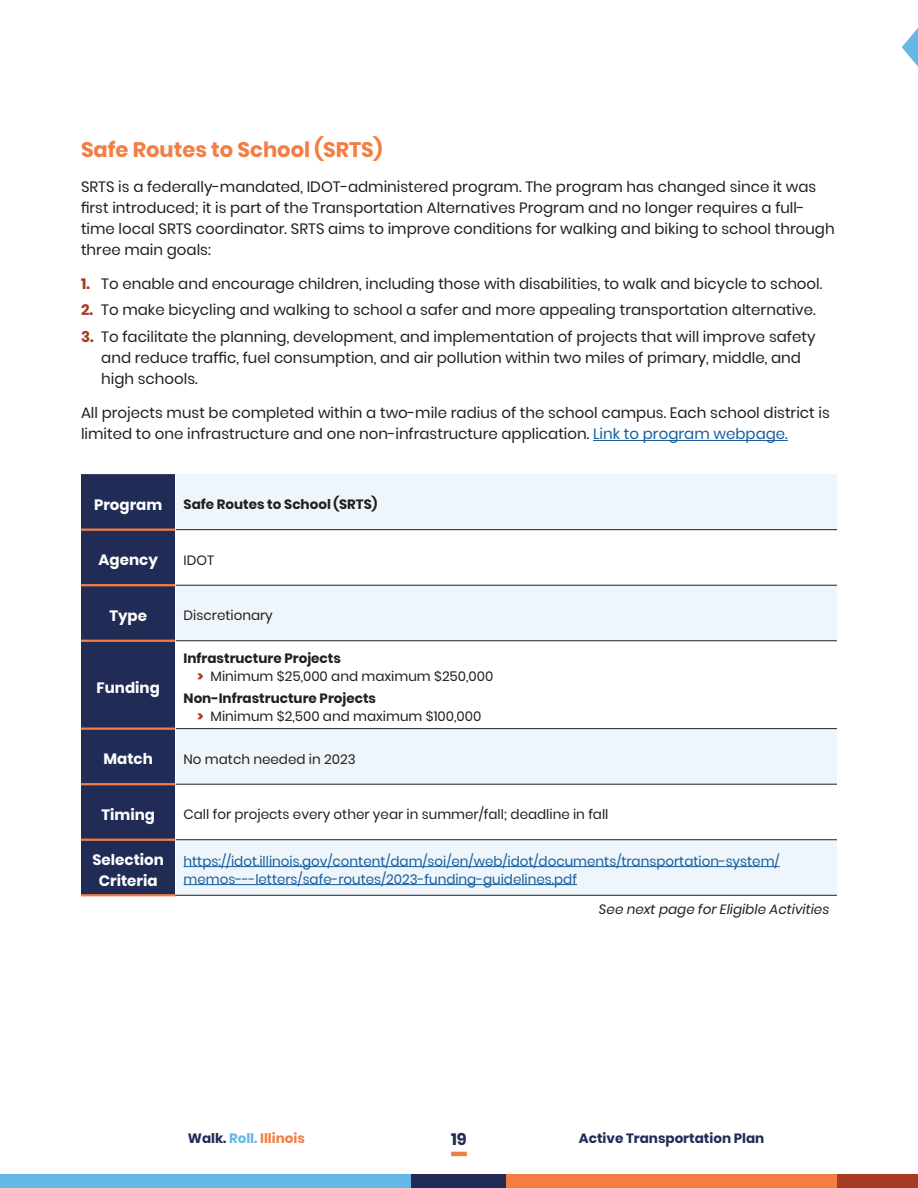
<style>
.page{position:relative;width:918px;height:1188px;background:#fff}
.page>*{position:absolute;margin:0;border:0;box-sizing:border-box;transform-origin:0 0}
.t1{font:700 21px "Poppins";color:#f47d44}
.t2{font:700 16.5px "Poppins";color:#202c55}
.Body{font:15px/21px "Poppins";color:#231f20}
.Table_Header{font:700 15px/21px "Poppins";color:#fff;text-align:center}
.Table_entry{font:13.5px "Poppins";color:#231f20}
.Table_entry-2{font:13.5px/18px "Poppins";color:#175d9e}
.Table_entry-3{font:700 13.5px "Poppins";color:#231f20}
.Table_entry-4{font:italic 13.5px "Poppins";color:#231f20}
.t3{font:700 13.5px "Poppins";color:#202c55}
.t4{font:700 13.5px "Poppins";color:#f47d44}
.s1{font-weight:700;color:#a53c22}
.s2{color:#175d9e}
.s3{font-weight:800;color:#a53c22}
.s4{color:#202c55}
.s5{color:#65b7e6}
</style>
<div class="page">
<div style="left:506px;top:1174px;width:331px;height:14px;background:#f47d44"></div>
<div style="left:0;top:1174px;width:412px;height:14px;background:#65b7e6"></div>
<div style="left:837px;top:1174px;width:81px;height:14px;background:#a53c22"></div>
<hr style="left:451px;top:1152px;width:16px;height:4px;background:#f47d44">
<div style="left:412px;top:1174px;width:94px;height:14px;background:#202c55"></div>
<svg style="left:902px;top:28px;width:16px;height:39px"></svg>
<hr style="left:593px;top:440px;width:195px;height:1px;background:#175d9e">
<div style="left:81px;top:474px;width:94px;height:420px;background:#202c55"></div>
<svg style="left:176px;top:474px;width:661px;height:421px;fill:#eef6fc"></svg>
<hr style="left:81px;top:529px;width:94px;height:2px;background:#f47d44">
<hr style="left:81px;top:728px;width:94px;height:2px;background:#f47d44">
<hr style="left:81px;top:783px;width:94px;height:2px;background:#f47d44">
<hr style="left:81px;top:839px;width:94px;height:2px;background:#f47d44">
<hr style="left:81px;top:894px;width:95px;height:2px;background:#f47d44">
<hr style="left:176px;top:728px;width:661px;height:1px;background:#231f20">
<hr style="left:176px;top:784px;width:661px;height:1px;background:#231f20">
<hr style="left:176px;top:839px;width:661px;height:1px;background:#231f20">
<hr style="left:176px;top:895px;width:661px;height:1px;background:#231f20">
<hr style="left:176px;top:529px;width:661px;height:1px;background:#231f20">
<hr style="left:176px;top:585px;width:661px;height:1px;background:#231f20">
<hr style="left:176px;top:641px;width:661px;height:1px;background:#231f20">
<hr style="left:81px;top:584px;width:94px;height:2px;background:#f47d44">
<hr style="left:81px;top:640px;width:94px;height:2px;background:#f47d44">
<hr style="left:184px;top:866px;width:596px;height:1px;background:#175d9e">
<hr style="left:184px;top:884px;width:393px;height:1px;background:#175d9e">
<h3 class="t1" style="left:81px;top:138px;width:303px">Safe Routes to School (SRTS)</h3>
<p class="Body" style="left:81px;top:176px;width:755px">SRTS is a federally-mandated, IDOT-administered program. The program has changed since it was first introduced; it is part of the Transportation Alternatives Program and no longer requires a full&shy;time local SRTS coordinator. SRTS aims to improve conditions for walking and biking to school through three main goals:</p>
<p class="Body" style="left:81px;top:273px;width:743px"><span class="s1">1.</span> To enable and encourage children, including those with disabilities, to walk and bicycle to school.</p>
<p class="Body" style="left:81px;top:300px;width:736px"><span class="s1">2.</span> To make bicycling and walking to school a safer and more appealing transportation alternative.</p>
<p class="Body" style="left:101px;top:326px;width:716px;text-indent:-20px"><span class="s1">3.</span> To facilitate the planning, development, and implementation of projects that will improve safety and reduce traffic, fuel consumption, and air pollution within two miles of primary, middle, and high schools.</p>
<p class="Body" style="left:81px;top:403px;width:750px">All projects must be completed within a two-mile radius of the school campus. Each school district is limited to one infrastructure and one non-infrastructure application. <span class="s2">Link to program webpage.</span></p>
<p class="Table_Header" style="left:94px;top:494px;width:70px">Program</p>
<p class="Table_entry-3" style="left:184px;top:496px;width:195px">Safe Routes to School (SRTS)</p>
<p class="Table_Header" style="left:99px;top:550px;width:61px">Agency</p>
<p class="Table_entry" style="left:184px;top:552px;width:32px">IDOT</p>
<p class="Table_Header" style="left:109px;top:605px;width:39px">Type</p>
<p class="Table_entry" style="left:184px;top:608px;width:91px">Discretionary</p>
<p class="Table_Header" style="left:97px;top:677px;width:65px">Funding</p>
<p class="Table_entry-3" style="left:184px;top:650px;width:159px">Infrastructure Projects</p>
<p class="Table_entry" style="left:197px;top:668px;width:298px"><span class="s3">&gt;</span> Minimum $25,000 and maximum $250,000</p>
<p class="Table_entry-3" style="left:184px;top:690px;width:194px">Non-Infrastructure Projects</p>
<p class="Table_entry" style="left:197px;top:708px;width:286px"><span class="s3">&gt;</span> Minimum $2,500 and maximum $100,000</p>
<p class="Table_Header" style="left:104px;top:749px;width:51px">Match</p>
<p class="Table_entry" style="left:184px;top:751px;width:174px">No match needed in 2023</p>
<p class="Table_Header" style="left:101px;top:804px;width:55px">Timing</p>
<p class="Table_entry" style="left:184px;top:806px;width:426px">Call for projects every other year in summer/fall; deadline in fall</p>
<p class="Table_Header" style="left:93px;top:849px;width:73px">Selection<br>Criteria</p>
<p class="Table_entry-2" style="left:184px;top:852px;width:598px">https://idot.illinois.gov/content/dam/soi/en/web/idot/documents/transportation-system/ memos---letters/safe-routes/2023-funding-guidelines.pdf</p>
<p class="Table_entry-4" style="left:599px;top:901px;width:232px">See next page for Eligible Activities</p>
<p class="t4" style="left:188px;top:1131px;width:118px"><span class="s4">Walk.</span> <span class="s5">Roll.</span> Illinois</p>
<p class="t2" style="left:451px;top:1130px;width:17px">19</p>
<p class="t3" style="left:579px;top:1131px;width:187px">Active Transportation Plan</p>
</div>
